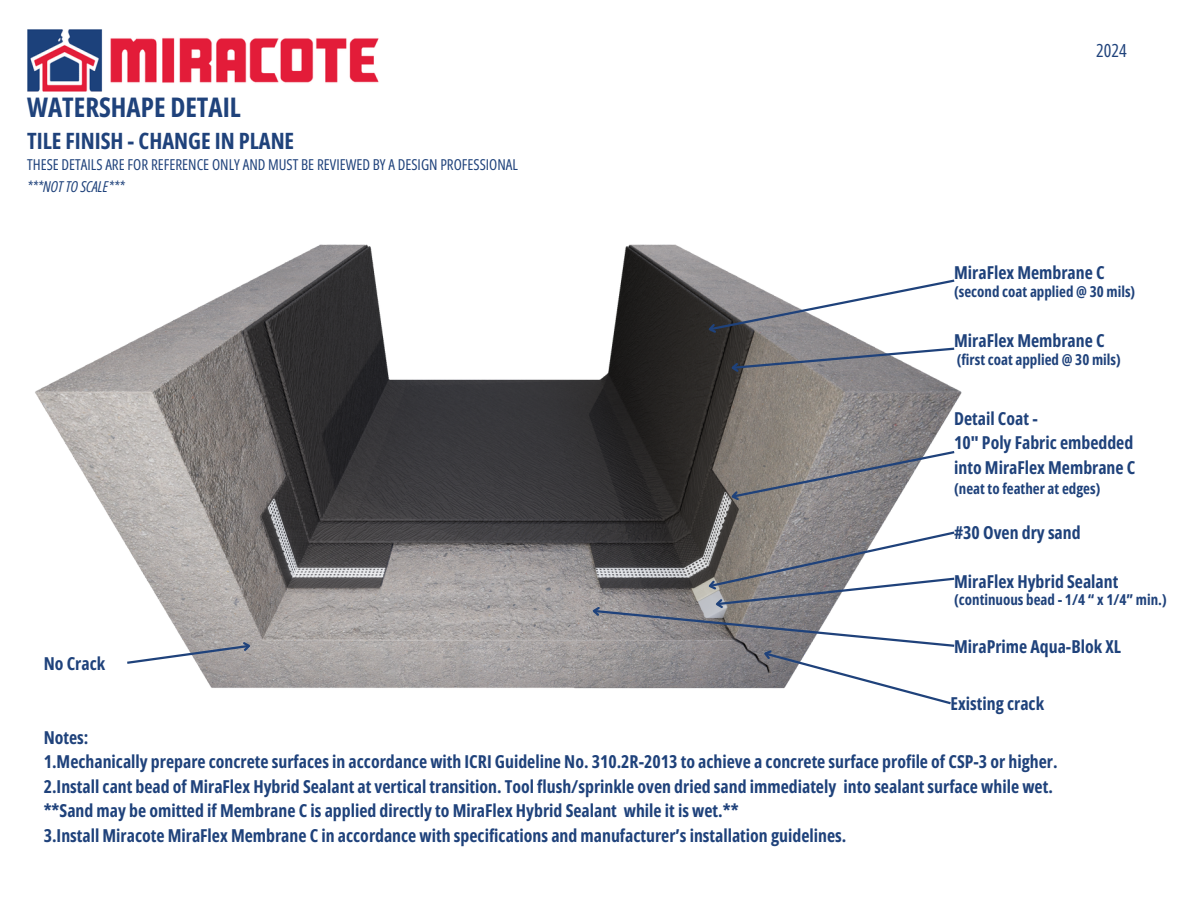
<style>
.page{position:relative;width:1188px;height:918px;background:#fff}
.page>*{position:absolute;margin:0;border:0;box-sizing:border-box;transform-origin:0 0}
.t1{font:700 27px "Open Sans Condensed";color:#1f427b}
.t2{font:700 22.5px "Open Sans Condensed";color:#1f427b}
.t3{font:18px "Open Sans Condensed";color:#1f427b}
.t4{font:700 17.85px/24.5px "Open Sans Condensed";color:#1f427b}
.t5{font:700 15px "Open Sans Condensed";color:#1f427b}
.t6{font:15px "Open Sans Condensed";color:#1f427b}
.t7{font:italic 15px "Open Sans Condensed";color:#1f427b}
</style>
<div class="page">
<img style="left:27px;top:30px;width:352px;height:62px">
<img style="left:35px;top:244px;width:927px;height:445px">
<svg style="left:705px;top:278px;width:252px;height:58px"></svg>
<svg style="left:728px;top:346px;width:229px;height:29px"></svg>
<svg style="left:728px;top:449px;width:229px;height:55px"></svg>
<svg style="left:125px;top:639px;width:129px;height:26px"></svg>
<svg style="left:590px;top:530px;width:367px;height:175px"></svg>
<h3 class="t1" style="left:27px;top:88px;width:215px">WATERSHAPE DETAIL</h3>
<p class="t2" style="left:27px;top:125px;width:269px">TILE FINISH - CHANGE IN PLANE</p>
<h3 class="t6" style="left:27px;top:154px;width:492px">THESE DETAILS ARE FOR REFERENCE ONLY AND MUST BE REVIEWED BY A DESIGN PROFESSIONAL</h3>
<p class="t7" style="left:27px;top:176px;width:99px">***NOT TO SCALE***</p>
<h5 class="t4" style="left:44px;top:650px;width:63px">No Crack</h5>
<h3 class="t3" style="left:1096px;top:38px;width:32px">2024</h3>
<h3 class="t4" style="left:954px;top:260px;width:152px">MiraFlex Membrane C</h3>
<p class="t5" style="left:954px;top:281px;width:183px">(second coat applied @ 30 mils)</p>
<h3 class="t4" style="left:954px;top:328px;width:152px">MiraFlex Membrane C</h3>
<h3 class="t5" style="left:957px;top:349px;width:166px">(first coat applied @ 30 mils)</h3>
<h3 class="t4" style="left:954px;top:405px;width:183px">Detail Coat -<br>10" Poly Fabric embedded into MiraFlex Membrane C</h3>
<h3 class="t5" style="left:954px;top:478px;width:148px">(neat to feather at edges)</h3>
<h2 class="t4" style="left:954px;top:520px;width:128px">#30 Oven dry sand</h2>
<p class="t4" style="left:954px;top:569px;width:166px">MiraFlex Hybrid Sealant</p>
<h3 class="t5" style="left:954px;top:589px;width:214px">(continuous bead - 1/4 “ x 1/4” min.)</h3>
<h4 class="t4" style="left:954px;top:633px;width:168px">MiraPrime Aqua-Blok XL</h4>
<h5 class="t4" style="left:951px;top:691px;width:95px">Existing crack</h5>
<p class="t4" style="left:44px;top:725px;width:1015px">Notes:<br>1.Mechanically prepare concrete surfaces in accordance with ICRI Guideline No. 310.2R-2013 to achieve a concrete surface profile of CSP-3 or higher.<br>2.Install cant bead of MiraFlex Hybrid Sealant at vertical transition. Tool flush/sprinkle oven dried sand immediately into sealant surface while wet. **Sand may be omitted if Membrane C is applied directly to MiraFlex Hybrid Sealant while it is wet.**<br>3.Install Miracote MiraFlex Membrane C in accordance with specifications and manufacturer’s installation guidelines.</p>
</div>
